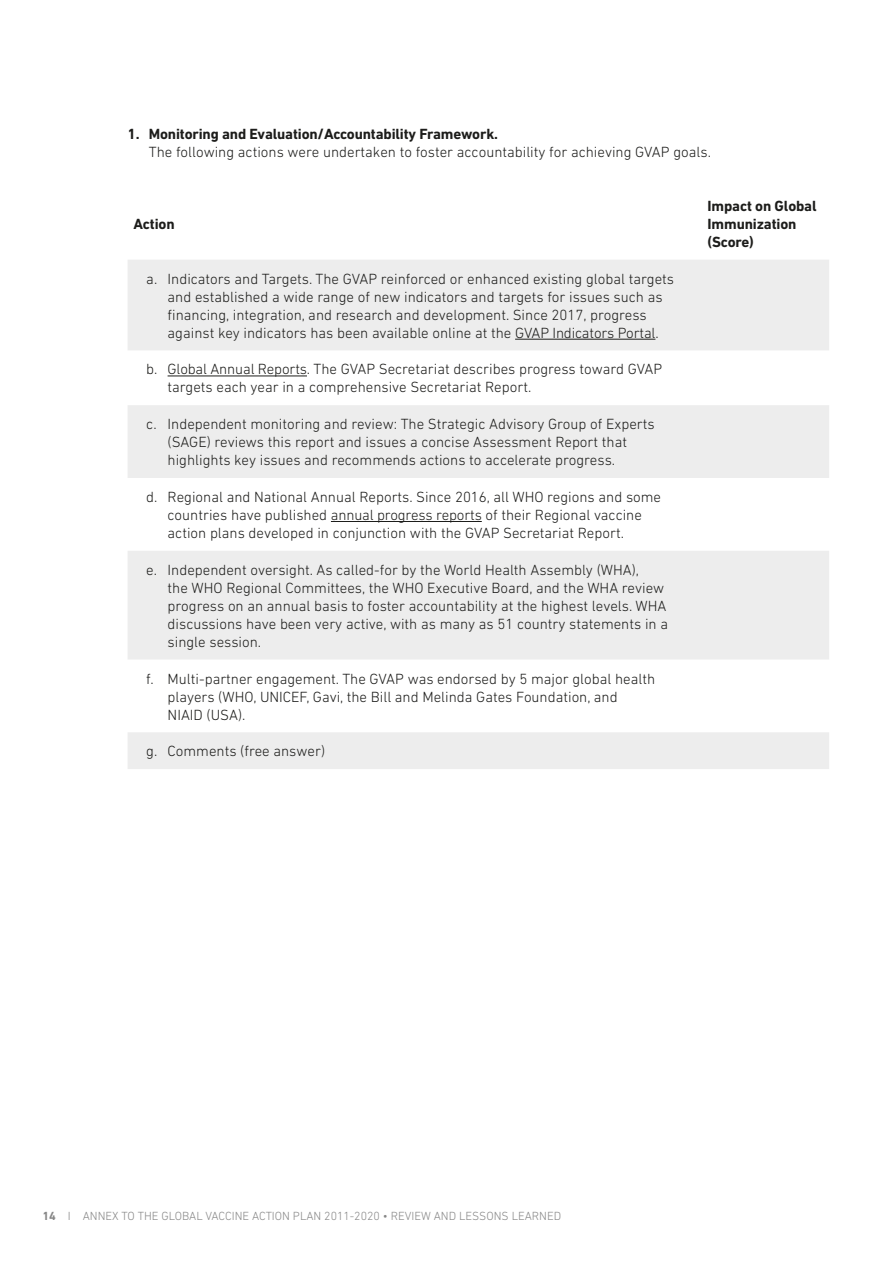
<style>
.page{position:relative;width:893px;height:1263px;background:#fff}
.page>*{position:absolute;margin:0;border:0;box-sizing:border-box;transform-origin:0 0}
.t1{font:300 15px/18px "DIN Next LT Pro";color:#1d1d1b}
.Body{font:700 15px/18px "DIN Next LT Pro";letter-spacing:-.01em;color:#1d1d1b}
.t2{font:300 12px "DIN Next LT Pro";color:#878787}
.s1{font-weight:700}
</style>
<div class="page">
<svg style="left:128px;top:260px;width:701px;height:509px;fill:#ededed"></svg>
<hr style="left:515px;top:339px;width:140px;height:1px;background:#1d1d1b">
<hr style="left:168px;top:376px;width:139px;height:1px;background:#1d1d1b">
<hr style="left:331px;top:521px;width:151px;height:1px;background:#1d1d1b">
<p class="t1" style="left:149px;top:125px;width:564px;text-indent:-21px"><span class="s1">1. Monitoring and Evaluation/Accountability Framework.<br></span>The following actions were undertaken to foster accountability for achieving GVAP goals.</p>
<p class="Body" style="left:134px;top:215px;width:43px">Action</p>
<p class="t1" style="left:168px;top:269px;width:508px;text-indent:-21px">a. Indicators and Targets. The GVAP reinforced or enhanced existing global targets and established a wide range of new indicators and targets for issues such as financing, integration, and research and development. Since 2017, progress against key indicators has been available online at the GVAP Indicators Portal.</p>
<p class="t1" style="left:168px;top:360px;width:496px;text-indent:-21px">b. Global Annual Reports. The GVAP Secretariat describes progress toward GVAP targets each year in a comprehensive Secretariat Report.</p>
<p class="t1" style="left:168px;top:415px;width:489px;text-indent:-21px">c. Independent monitoring and review: The Strategic Advisory Group of Experts (SAGE) reviews this report and issues a concise Assessment Report that highlights key issues and recommends actions to accelerate progress.</p>
<p class="t1" style="left:168px;top:488px;width:495px;text-indent:-21px">d. Regional and National Annual Reports. Since 2016, all WHO regions and some countries have published annual progress reports of their Regional vaccine action plans developed in conjunction with the GVAP Secretariat Report.</p>
<p class="t1" style="left:168px;top:560px;width:502px;text-indent:-21px">e. Independent oversight. As called-for by the World Health Assembly (WHA),<br>the WHO Regional Committees, the WHO Executive Board, and the WHA review progress on an annual basis to foster accountability at the highest levels. WHA discussions have been very active, with as many as 51 country statements in a single session.</p>
<p class="t1" style="left:168px;top:669px;width:489px;text-indent:-21px">f. Multi-partner engagement. The GVAP was endorsed by 5 major global health players (WHO, UNICEF, Gavi, the Bill and Melinda Gates Foundation, and<br>NIAID (USA).</p>
<p class="t1" style="left:146px;top:742px;width:180px">g. Comments (free answer)</p>
<p class="Body" style="left:708px;top:197px;width:110px">Impact on Global<br>Immunization (Score)</p>
<p class="t2" style="left:43px;top:1209px;width:520px"><span class="s1">14</span> I ANNEX TO THE GLOBAL VACCINE ACTION PLAN 2011-2020 • REVIEW AND LESSONS LEARNED</p>
</div>
